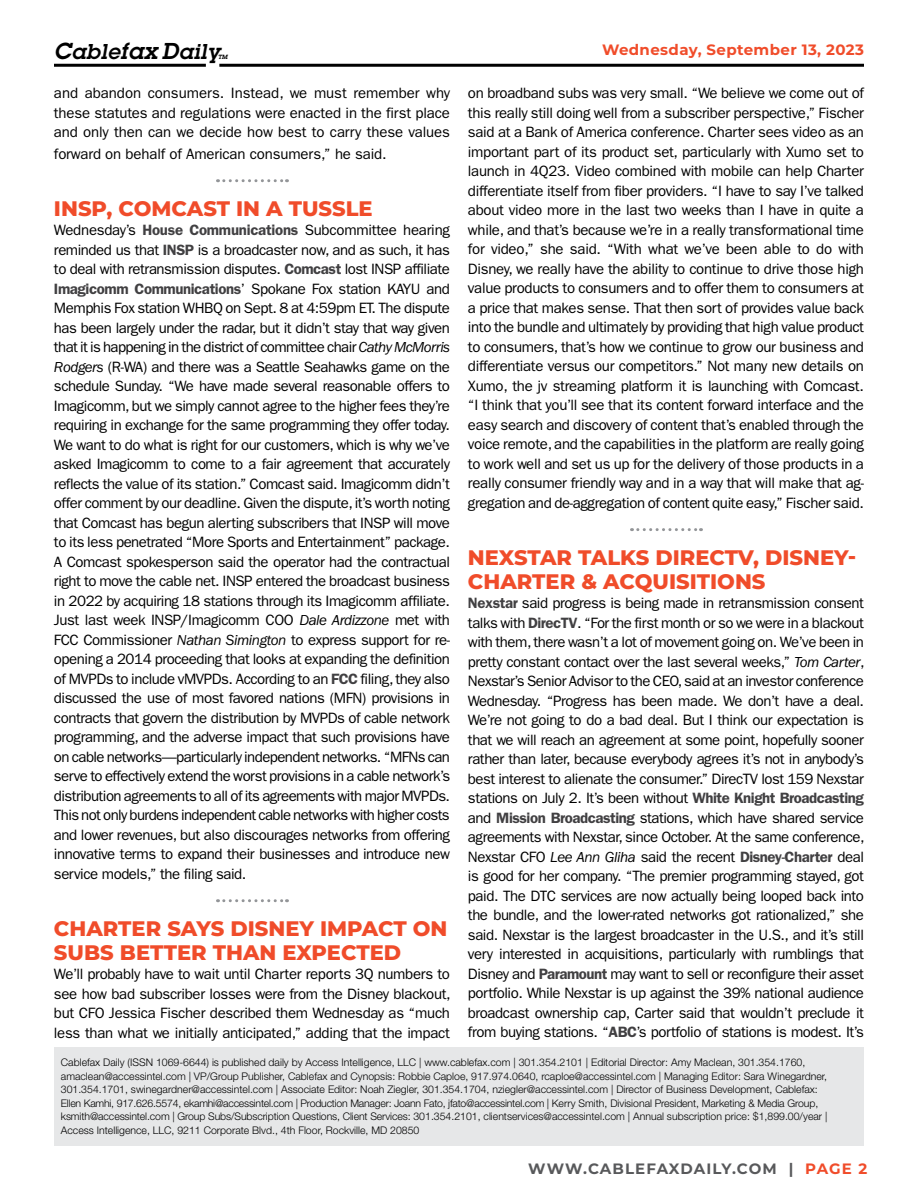
<style>
.page{position:relative;width:918px;height:1188px;background:#fff}
.page>*{position:absolute;margin:0;border:0;box-sizing:border-box;transform-origin:0 0}
.t1{font:800 21px/24px "Montserrat";color:#f04c2a}
.t2{font:italic 600 21px "Lubalin Graph Std";letter-spacing:.03em;color:#000}
.t3{font:15px/19.5px "ITC Franklin Gothic Std";letter-spacing:-.025em;color:#000;text-align:justify}
.t4{font:700 15px "Montserrat";letter-spacing:.075em;color:#58595b}
.t5{font:700 15px "Montserrat";letter-spacing:.025em;color:#f04c2a}
.t6{font:300 10.5px/13.5px "Helvetica Neue LT Std";color:#000}
.t7{font:italic 600 6px "Lubalin Graph Std";color:#000}
.s1{font-size:22.5px}
.s2{font-weight:600;color:#414042}
.s3{font-style:italic}
.s4{color:#f04c2a}
</style>
<div class="page">
<hr style="left:219px;top:64px;width:645px;height:3px;background:#000">
<hr style="left:54px;top:64px;width:152px;height:3px;background:#000">
<div style="left:54px;top:1047px;width:810px;height:98px;background:#e6e7e8"></div>
<svg style="left:224px;top:179px;width:63px;height:3px"></svg>
<svg style="left:224px;top:899px;width:63px;height:3px"></svg>
<svg style="left:638px;top:528px;width:63px;height:3px"></svg>
<h1 class="t2" style="left:54px;top:38px;width:167px"><span class="s1">C</span>able<span class="s1">fax D</span>aily</h1>
<p class="t7" style="left:218px;top:53px;width:11px">TM</p>
<p class="t5" style="left:602px;top:39px;width:263px">Wednesday, September 13, 2023</p>
<p class="t3" style="left:54px;top:84px;width:398px">and abandon consumers. Instead, we must remember why these statutes and regulations were enacted in the first place and only then can we decide how best to carry these values</p>
<p class="t3" style="left:54px;top:144px;width:334px">forward on behalf of American consumers,” he said.</p>
<h1 class="t1" style="left:54px;top:195px;width:320px">INSP, COMCAST IN A TUSSLE</h1>
<p class="t3" style="left:54px;top:221px;width:398px">Wednesday’s <span class="s2">House Communications</span> Subcommittee hearing reminded us that <span class="s2">INSP</span> is a broadcaster now, and as such, it has to deal with retransmission disputes. <span class="s2">Comcast</span> lost INSP affiliate <span class="s2">Imagicomm Communications</span>’ Spokane Fox station KAYU and Memphis Fox station WHBQ on Sept. 8 at 4:59pm ET. The dispute has been largely under the radar, but it didn’t stay that way given that it is happening in the district of committee chair <span class="s3">Cathy McMorris Rodgers</span> (R-WA) and there was a Seattle Seahawks game on the schedule Sunday. “We have made several reasonable offers to Imagicomm, but we simply cannot agree to the higher fees they’re requiring in exchange for the same programming they offer today.<br>We want to do what is right for our customers, which is why we’ve asked Imagicomm to come to a fair agreement that accurately reflects the value of its station.” Comcast said. Imagicomm didn’t offer comment by our deadline. Given the dispute, it’s worth noting that Comcast has begun alerting subscribers that INSP will move to its less penetrated “More Sports and Entertainment” package.<br>A Comcast spokesperson said the operator had the contractual right to move the cable net. INSP entered the broadcast business in 2022 by acquiring 18 stations through its Imagicomm affiliate.<br>Just last week INSP/Imagicomm COO <span class="s3">Dale Ardizzone</span> met with FCC Commissioner <span class="s3">Nathan Simington</span> to express support for re&shy;opening a 2014 proceeding that looks at expanding the definition of MVPDs to include vMVPDs. According to an <span class="s2">FCC</span> filing, they also discussed the use of most favored nations (MFN) provisions in contracts that govern the distribution by MVPDs of cable network programming, and the adverse impact that such provisions have on cable networks—particularly independent networks. “MFNs can serve to effectively extend the worst provisions in a cable network’s distribution agreements to all of its agreements with major MVPDs.<br>This not only burdens independent cable networks with higher costs and lower revenues, but also discourages networks from offering innovative terms to expand their businesses and introduce new service models,” the filing said.</p>
<h1 class="t1" style="left:54px;top:915px;width:395px">CHARTER SAYS DISNEY IMPACT ON<br>SUBS BETTER THAN EXPECTED</h1>
<p class="t3" style="left:54px;top:965px;width:398px">We’ll probably have to wait until Charter reports 3Q numbers to see how bad subscriber losses were from the Disney blackout, but CFO Jessica Fischer described them Wednesday as “much less than what we initially anticipated,” adding that the impact</p>
<p class="t3" style="left:468px;top:84px;width:398px">on broadband subs was very small. “We believe we come out of this really still doing well from a subscriber perspective,” Fischer said at a Bank of America conference. Charter sees video as an important part of its product set, particularly with Xumo set to launch in 4Q23. Video combined with mobile can help Charter differentiate itself from fiber providers. “I have to say I’ve talked about video more in the last two weeks than I have in quite a while, and that’s because we’re in a really transformational time for video,” she said. “With what we’ve been able to do with Disney, we really have the ability to continue to drive those high value products to consumers and to offer them to consumers at a price that makes sense. That then sort of provides value back into the bundle and ultimately by providing that high value product to consumers, that’s how we continue to grow our business and differentiate versus our competitors.” Not many new details on Xumo, the jv streaming platform it is launching with Comcast. “I think that you’ll see that its content forward interface and the easy search and discovery of content that’s enabled through the voice remote, and the capabilities in the platform are really going to work well and set us up for the delivery of those products in a really consumer friendly way and in a way that will make that ag&shy;gregation and de-aggregation of content quite easy,” Fischer said.</p>
<h1 class="t1" style="left:468px;top:544px;width:390px">NEXSTAR TALKS DIRECTV, DISNEY-<br>CHARTER &amp; ACQUISITIONS</h1>
<p class="t3" style="left:468px;top:594px;width:398px"><span class="s2">Nexstar</span> said progress is being made in retransmission consent talks with <span class="s2">DirecTV</span>. “For the first month or so we were in a blackout with them, there wasn’t a lot of movement going on. We’ve been in pretty constant contact over the last several weeks,” <span class="s3">Tom Carter</span>, Nexstar’s Senior Advisor to the CEO, said at an investor conference Wednesday. “Progress has been made. We don’t have a deal.<br>We’re not going to do a bad deal. But I think our expectation is that we will reach an agreement at some point, hopefully sooner rather than later, because everybody agrees it’s not in anybody’s best interest to alienate the consumer.” DirecTV lost 159 Nexstar stations on July 2. It’s been without <span class="s2">White Knight Broadcasting </span>and <span class="s2">Mission Broadcasting</span> stations, which have shared service agreements with Nexstar, since October. At the same conference, Nexstar CFO <span class="s3">Lee Ann Gliha</span> said the recent <span class="s2">Disney</span>-<span class="s2">Charter</span> deal is good for her company. “The premier programming stayed, got paid. The DTC services are now actually being looped back into the bundle, and the lower-rated networks got rationalized,” she said. Nexstar is the largest broadcaster in the U.S., and it’s still very interested in acquisitions, particularly with rumblings that Disney and <span class="s2">Paramount</span> may want to sell or reconfigure their asset portfolio. While Nexstar is up against the 39% national audience broadcast ownership cap, Carter said that wouldn’t preclude it from buying stations. “<span class="s2">ABC</span>’s portfolio of stations is modest. It’s</p>
<p class="t6" style="left:61px;top:1055px;width:768px">Cablefax Daily (ISSN 1069-6644) is published daily by Access Intelligence, LLC | www.cablefax.com | 301.354.2101 | Editorial Director: Amy Maclean, 301.354.1760, amaclean@accessintel.com | VP/Group Publisher, Cablefax and Cynopsis: Robbie Caploe, 917.974.0640, rcaploe@accessintel.com | Managing Editor: Sara Winegardner, 301.354.1701, swinegardner@accessintel.com | Associate Editor: Noah Ziegler, 301.354.1704, nziegler@accessintel.com | Director of Business Development, Cablefax:<br>Ellen Kamhi, 917.626.5574, ekamhi@accessintel.com | Production Manager: Joann Fato, jfato@accessintel.com | Kerry Smith, Divisional President, Marketing &amp; Media Group, ksmith@accessintel.com | Group Subs/Subscription Questions, Client Services: 301.354.2101, clientservices@accessintel.com | Annual subscription price: $1,899.00/year | Access Intelligence, LLC, 9211 Corporate Blvd., 4th Floor, Rockville, MD 20850</p>
<p class="t4" style="left:528px;top:1158px;width:341px">WWW.CABLEFAXDAILY.COM | <span class="s4">PAGE 2</span></p>
</div>
